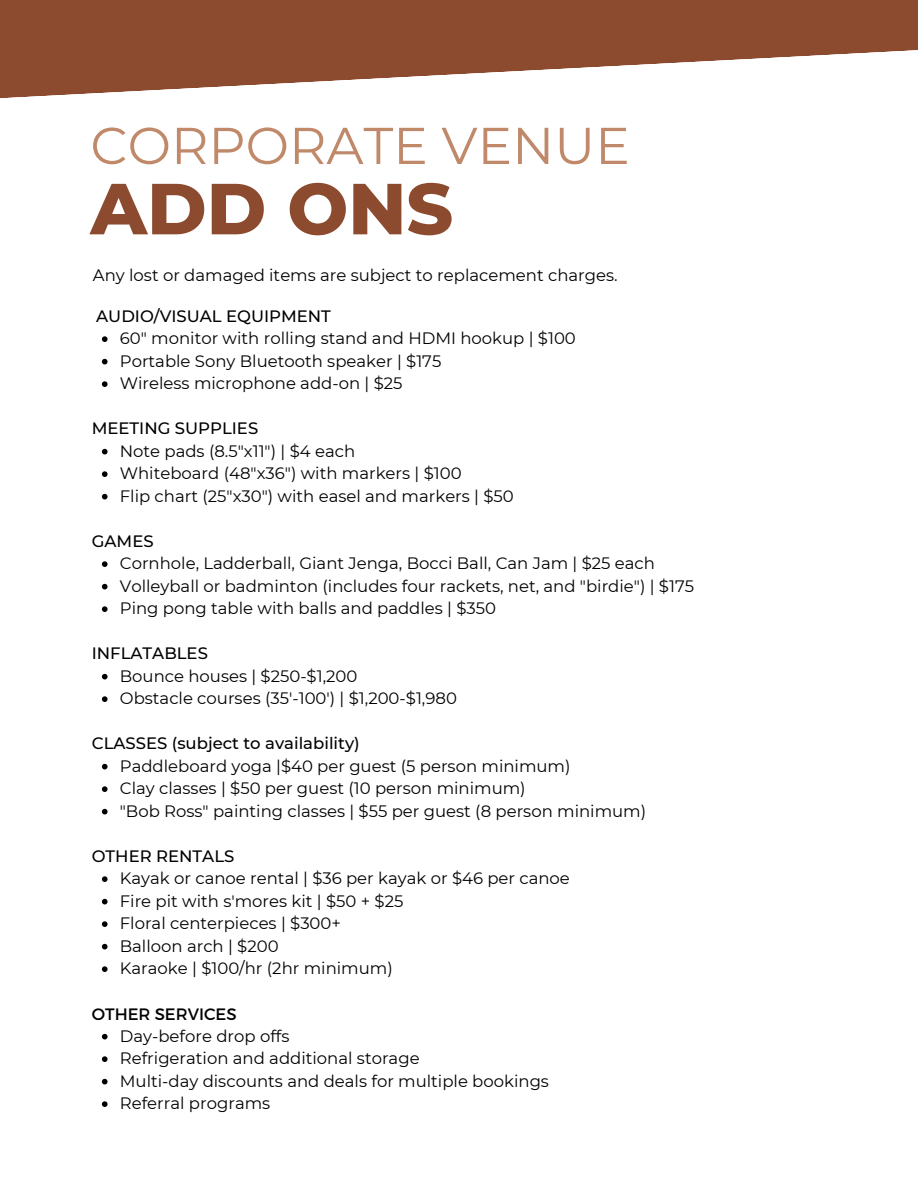
<style>
.page{position:relative;width:918px;height:1188px;background:#fff}
.page>*{position:absolute;margin:0;border:0;box-sizing:border-box;transform-origin:0 0}
.t1{font:800 72.15px "Montserrat";color:#8c4b2f}
.t2{font:51.75px "Montserrat";color:#c0896a}
.t3{font:16.5px "Montserrat";color:#000}
.t4{font:500 16.5px "Montserrat";color:#000}
</style>
<div class="page">
<svg style="left:102px;top:336px;width:6px;height:6px"></svg>
<svg style="left:102px;top:359px;width:6px;height:5px"></svg>
<svg style="left:102px;top:381px;width:6px;height:6px"></svg>
<svg style="left:102px;top:449px;width:6px;height:5px"></svg>
<svg style="left:102px;top:471px;width:6px;height:6px"></svg>
<svg style="left:102px;top:494px;width:6px;height:5px"></svg>
<svg style="left:102px;top:561px;width:6px;height:6px"></svg>
<svg style="left:102px;top:584px;width:6px;height:5px"></svg>
<svg style="left:102px;top:606px;width:6px;height:6px"></svg>
<svg style="left:102px;top:674px;width:6px;height:5px"></svg>
<svg style="left:102px;top:696px;width:6px;height:6px"></svg>
<svg style="left:102px;top:764px;width:6px;height:5px"></svg>
<svg style="left:102px;top:786px;width:6px;height:6px"></svg>
<svg style="left:102px;top:809px;width:6px;height:5px"></svg>
<svg style="left:102px;top:876px;width:6px;height:6px"></svg>
<svg style="left:102px;top:899px;width:6px;height:5px"></svg>
<svg style="left:102px;top:921px;width:6px;height:6px"></svg>
<svg style="left:102px;top:944px;width:6px;height:5px"></svg>
<svg style="left:102px;top:966px;width:6px;height:6px"></svg>
<svg style="left:102px;top:1034px;width:6px;height:5px"></svg>
<svg style="left:102px;top:1056px;width:6px;height:6px"></svg>
<svg style="left:102px;top:1079px;width:6px;height:5px"></svg>
<svg style="left:102px;top:1101px;width:6px;height:6px"></svg>
<svg style="left:0;top:0;width:918px;height:98px;fill:#8c4b2f"></svg>
<p class="t2" style="left:90px;top:114px;width:541px">CORPORATE VENUE</p>
<p class="t1" style="left:90px;top:165px;width:364px">ADD ONS</p>
<p class="t3" style="left:93px;top:265px;width:526px">Any lost or damaged items are subject to replacement charges.</p>
<p class="t4" style="left:96px;top:306px;width:236px">AUDIO/VISUAL EQUIPMENT</p>
<p class="t3" style="left:120px;top:328px;width:458px">60" monitor with rolling stand and HDMI hookup | $100</p>
<p class="t3" style="left:120px;top:351px;width:323px">Portable Sony Bluetooth speaker | $175</p>
<p class="t3" style="left:120px;top:373px;width:284px">Wireless microphone add-on | $25</p>
<p class="t4" style="left:92px;top:418px;width:168px">MEETING SUPPLIES</p>
<p class="t3" style="left:120px;top:441px;width:237px">Note pads (8.5"x11") | $4 each</p>
<p class="t3" style="left:120px;top:463px;width:343px">Whiteboard (48"x36") with markers | $100</p>
<p class="t3" style="left:120px;top:486px;width:396px">Flip chart (25"x30") with easel and markers | $50</p>
<p class="t4" style="left:92px;top:531px;width:63px">GAMES</p>
<p class="t3" style="left:120px;top:553px;width:537px">Cornhole, Ladderball, Giant Jenga, Bocci Ball, Can Jam | $25 each</p>
<p class="t3" style="left:120px;top:576px;width:576px">Volleyball or badminton (includes four rackets, net, and "birdie") | $175</p>
<p class="t3" style="left:120px;top:598px;width:378px">Ping pong table with balls and paddles | $350</p>
<p class="t4" style="left:92px;top:643px;width:118px">INFLATABLES</p>
<p class="t3" style="left:120px;top:666px;width:239px">Bounce houses | $250-$1,200</p>
<p class="t3" style="left:120px;top:688px;width:339px">Obstacle courses (35'-100') | $1,200-$1,980</p>
<p class="t4" style="left:92px;top:733px;width:270px">CLASSES (subject to availability)</p>
<p class="t3" style="left:120px;top:756px;width:452px">Paddleboard yoga |$40 per guest (5 person minimum)</p>
<p class="t3" style="left:120px;top:778px;width:407px">Clay classes | $50 per guest (10 person minimum)</p>
<p class="t3" style="left:120px;top:801px;width:528px">"Bob Ross" painting classes | $55 per guest (8 person minimum)</p>
<p class="t4" style="left:92px;top:846px;width:144px">OTHER RENTALS</p>
<p class="t3" style="left:120px;top:868px;width:452px">Kayak or canoe rental | $36 per kayak or $46 per canoe</p>
<p class="t3" style="left:120px;top:891px;width:285px">Fire pit with s'mores kit | $50 + $25</p>
<p class="t3" style="left:120px;top:913px;width:223px">Floral centerpieces | $300+</p>
<p class="t3" style="left:120px;top:936px;width:160px">Balloon arch | $200</p>
<p class="t3" style="left:120px;top:958px;width:274px">Karaoke | $100/hr (2hr minimum)</p>
<p class="t3" style="left:92px;top:1004px;width:146px">OTHER SERVICES</p>
<p class="t3" style="left:120px;top:1026px;width:171px">Day-before drop offs</p>
<p class="t3" style="left:120px;top:1048px;width:301px">Refrigeration and additional storage</p>
<p class="t3" style="left:120px;top:1071px;width:431px">Multi-day discounts and deals for multiple bookings</p>
<p class="t3" style="left:120px;top:1093px;width:152px">Referral programs</p>
</div>
